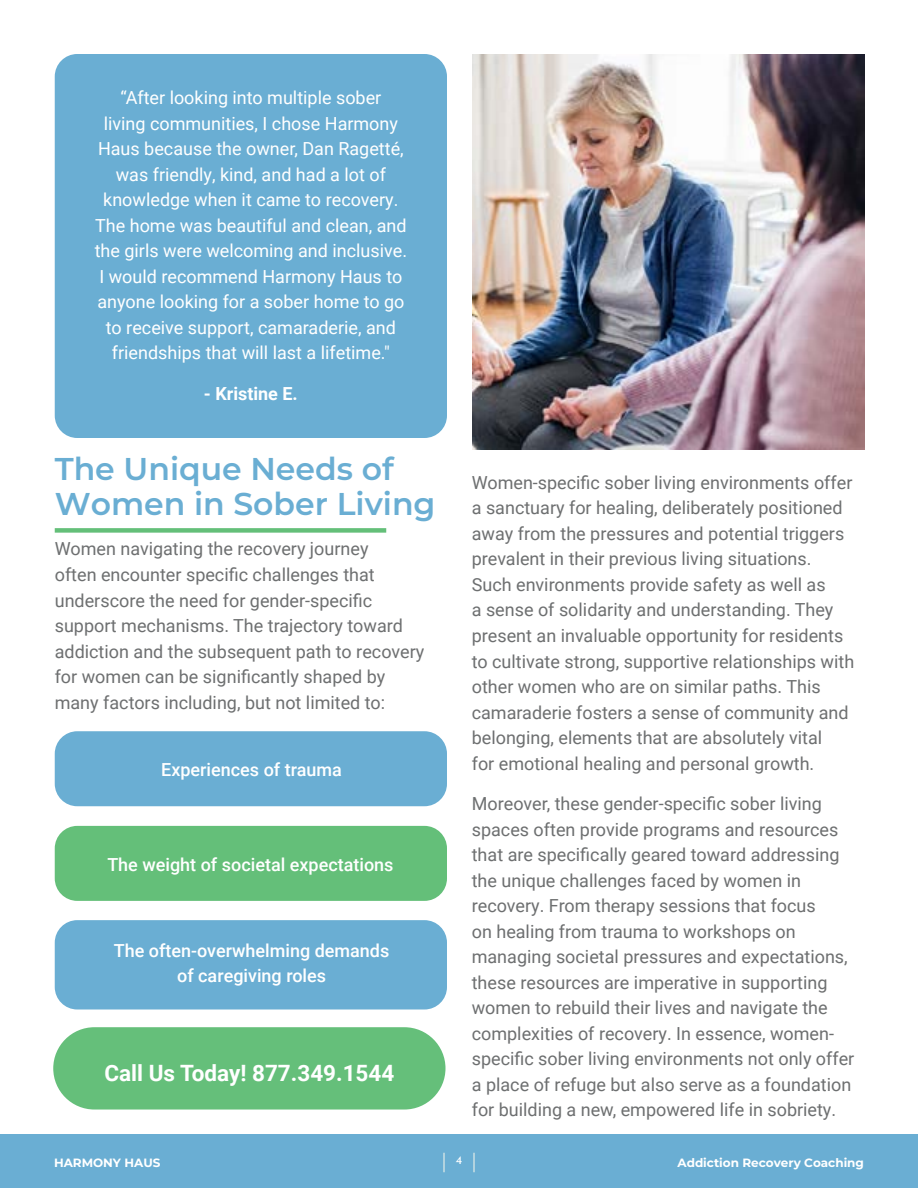
<style>
.page{position:relative;width:918px;height:1188px;background:#fff}
.page>*{position:absolute;margin:0;border:0;box-sizing:border-box;transform-origin:0 0}
.t1{font:100 31.5px/34.5px "Montserrat";color:#6aaed3}
.t2{font:700 22.5px "Roboto";color:#fff}
.t3{font:18px/25.5px "Roboto";color:#6d6f70}
.t4{font:18px/25.5px "Roboto";color:#fff;text-align:center}
.t5{font:500 18px/25.5px "Roboto";color:#fff;text-align:center}
.t6{font:700 18px "Roboto";color:#fff}
.t7{font:100 12px "Montserrat";color:#fff}
.t8{font:12px "Josefin Sans";color:#fff}
</style>
<div class="page">
<div style="left:0;top:1134px;width:918px;height:54px;background:#6aaed3"></div>
<svg style="left:444px;top:1153px;width:1px;height:19px"></svg>
<svg style="left:474px;top:1153px;width:1px;height:19px"></svg>
<div style="left:55px;top:528px;width:331px;height:5px;background:#64bf79"></div>
<div style="left:53px;top:1027px;width:392px;height:83px;background:#65bf7a;border-radius:41px"></div>
<div style="left:55px;top:54px;width:392px;height:384px;background:#6aaed3;border-radius:22px"></div>
<div style="left:55px;top:920px;width:392px;height:90px;background:#6aaed3;border-radius:22px"></div>
<div style="left:55px;top:731px;width:392px;height:75px;background:#6aaed3;border-radius:22px"></div>
<div style="left:55px;top:826px;width:392px;height:75px;background:#64bf79;border-radius:22px"></div>
<img style="left:472px;top:54px;width:392px;height:396px">
<p class="t4" style="left:95px;top:85px;width:314px">“After looking into multiple sober<br>living communities, I chose Harmony Haus because the owner, Dan Ragetté, was friendly, kind, and had a lot of knowledge when it came to recovery.<br>The home was beautiful and clean, and the girls were welcoming and inclusive.<br>I would recommend Harmony Haus to anyone looking for a sober home to go to receive support, camaraderie, and friendships that will last a lifetime."</p>
<p class="t6" style="left:204px;top:381px;width:96px">- Kristine E.</p>
<h1 class="t1" style="left:55px;top:451px;width:382px">The Unique Needs of<br>Women in Sober Living</h1>
<p class="t3" style="left:55px;top:536px;width:371px">Women navigating the recovery journey<br>often encounter specific challenges that underscore the need for gender-specific support mechanisms. The trajectory toward addiction and the subsequent path to recovery for women can be significantly shaped by many factors including, but not limited to:</p>
<p class="t5" style="left:161px;top:757px;width:182px">Experiences of trauma</p>
<p class="t5" style="left:107px;top:851px;width:288px">The weight of societal expectations</p>
<p class="t5" style="left:114px;top:937px;width:277px">The often-overwhelming demands of caregiving roles</p>
<p class="t2" style="left:104px;top:1057px;width:291px">Call Us Today! 877.349.1544</p>
<p class="t3" style="left:472px;top:469px;width:384px">Women-specific sober living environments offer a sanctuary for healing, deliberately positioned away from the pressures and potential triggers prevalent in their previous living situations.<br>Such environments provide safety as well as<br>a sense of solidarity and understanding. They present an invaluable opportunity for residents to cultivate strong, supportive relationships with other women who are on similar paths. This camaraderie fosters a sense of community and belonging, elements that are absolutely vital<br>for emotional healing and personal growth.</p>
<p class="t3" style="left:472px;top:790px;width:384px">Moreover, these gender-specific sober living spaces often provide programs and resources that are specifically geared toward addressing the unique challenges faced by women in recovery. From therapy sessions that focus<br>on healing from trauma to workshops on managing societal pressures and expectations, these resources are imperative in supporting women to rebuild their lives and navigate the complexities of recovery. In essence, women&shy;specific sober living environments not only offer a place of refuge but also serve as a foundation for building a new, empowered life in sobriety.</p>
<p class="t7" style="left:54px;top:1155px;width:108px">HARMONY HAUS</p>
<p class="t8" style="left:456px;top:1150px;width:8px">4</p>
<p class="t7" style="left:678px;top:1155px;width:188px">Addiction Recovery Coaching</p>
</div>
